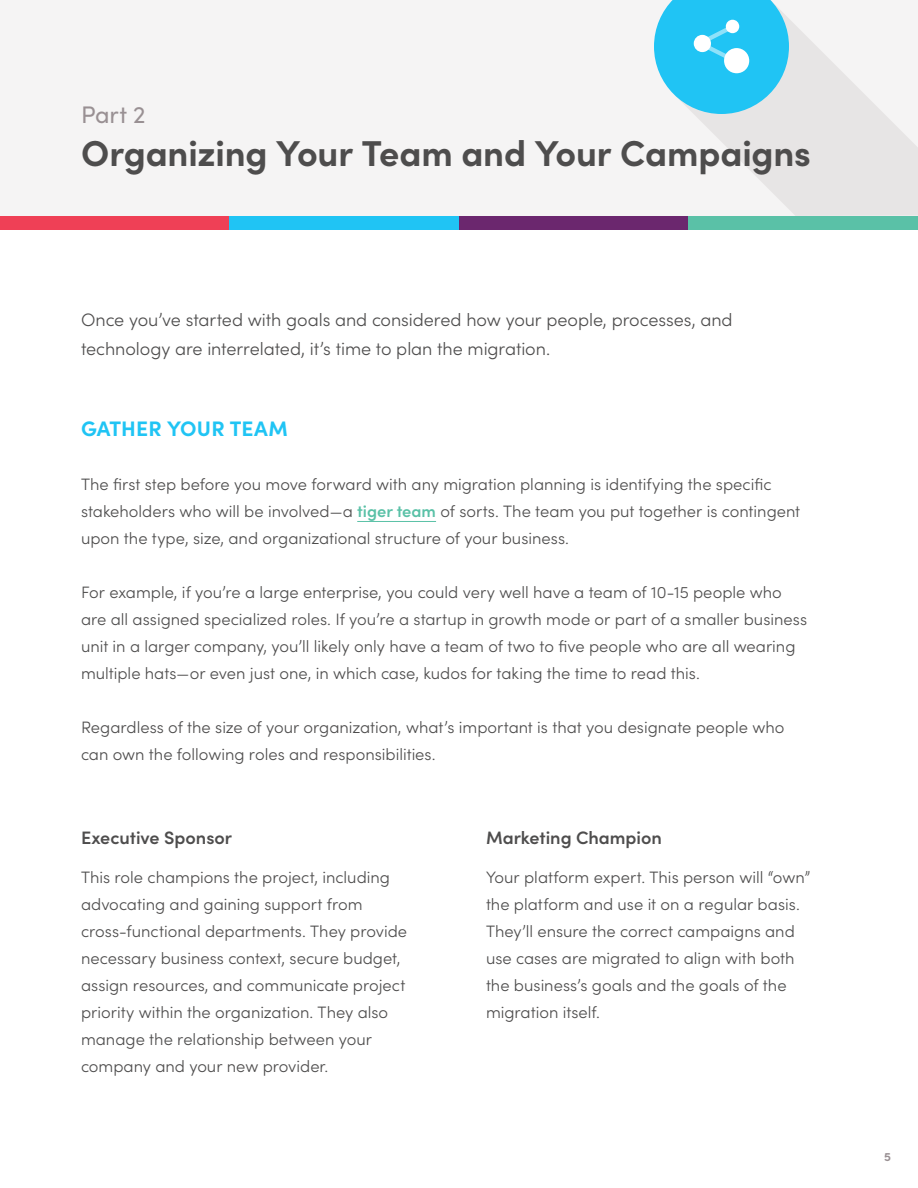
<style>
.page{position:relative;width:918px;height:1188px;background:#fff}
.page>*{position:absolute;margin:0;border:0;box-sizing:border-box;transform-origin:0 0}
.t1{font:700 36px "Sofia Pro";letter-spacing:-.005em;color:#4e4d4d}
.t2{font:24px "Sofia Pro";color:#999093}
.t3{font:700 21px "Sofia Pro";letter-spacing:.005em;color:#20c4f4}
.t4{font:300 18px/28.5px "Sofia Pro";letter-spacing:-.005em;color:#4e4d4d}
.t5{font:600 18px "Sofia Pro";color:#4e4d4d}
.t6{font:300 16.5px/27px "Sofia Pro";color:#4e4d4d}
.t7{font:700 12px "Sofia Pro";color:#999093}
.s1{font-weight:600;color:#5ac1a7}
</style>
<div class="page">
<div style="left:0;top:0;width:918px;height:223px;background:#f5f4f4"></div>
<svg style="left:694px;top:19px;width:224px;height:197px;fill:#e7e5e5"></svg>
<hr style="left:357px;top:521px;width:79px;height:1px;background:#5ac1a7">
<div style="left:0;top:216px;width:230px;height:14px;background:#ef4056"></div>
<div style="left:230px;top:216px;width:229px;height:14px;background:#20c4f4"></div>
<div style="left:459px;top:216px;width:229px;height:14px;background:#6b276e"></div>
<div style="left:688px;top:216px;width:230px;height:14px;background:#5ac1a7"></div>
<svg style="left:654px;top:0;width:135px;height:114px"></svg>
<h2 class="t2" style="left:81px;top:97px;width:66px">Part 2</h2>
<h1 class="t1" style="left:81px;top:126px;width:732px">Organizing Your Team and Your Campaigns</h1>
<p class="t4" style="left:81px;top:305px;width:653px">Once you’ve started with goals and considered how your people, processes, and technology are interrelated, it’s time to plan the migration.</p>
<p class="t3" style="left:81px;top:412px;width:208px">GATHER YOUR TEAM</p>
<p class="t6" style="left:81px;top:470px;width:721px">The first step before you move forward with any migration planning is identifying the specific stakeholders who will be involved—a <span class="s1">tiger team</span> of sorts. The team you put together is contingent upon the type, size, and organizational structure of your business.</p>
<p class="t6" style="left:81px;top:578px;width:728px">For example, if you’re a large enterprise, you could very well have a team of 10-15 people who are all assigned specialized roles. If you’re a startup in growth mode or part of a smaller business unit in a larger company, you’ll likely only have a team of two to five people who are all wearing multiple hats—or even just one, in which case, kudos for taking the time to read this.</p>
<p class="t6" style="left:81px;top:713px;width:705px">Regardless of the size of your organization, what’s important is that you designate people who can own the following roles and responsibilities.</p>
<p class="t5" style="left:81px;top:824px;width:153px">Executive Sponsor</p>
<p class="t6" style="left:81px;top:863px;width:328px">This role champions the project, including advocating and gaining support from cross-functional departments. They provide necessary business context, secure budget, assign resources, and communicate project priority within the organization. They also manage the relationship between your company and your new provider.</p>
<p class="t5" style="left:486px;top:824px;width:177px">Marketing Champion</p>
<p class="t6" style="left:486px;top:863px;width:326px">Your platform expert. This person will “own” the platform and use it on a regular basis.<br>They’ll ensure the correct campaigns and use cases are migrated to align with both the business’s goals and the goals of the migration itself.</p>
<p class="t7" style="left:884px;top:1148px;width:8px">5</p>
</div>
